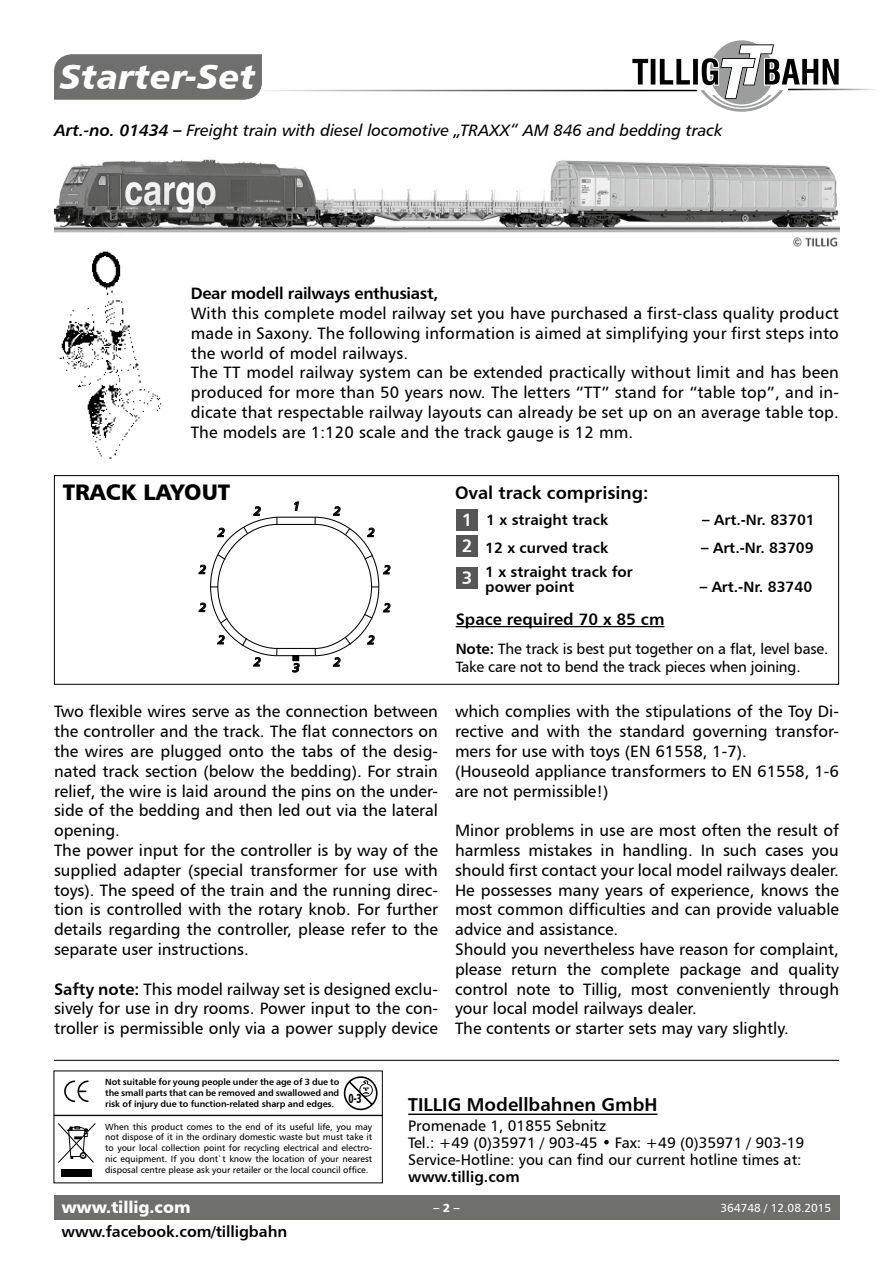
<style>
.page{position:relative;width:893px;height:1263px;background:#fff}
.page>*{position:absolute;margin:0;border:0;box-sizing:border-box;transform-origin:0 0}
.t1{font:34.5px "Humanist 777 BT Black Italic B";letter-spacing:.01em;color:#fff}
.t2{font:22.5px "Humanist 777 BT Black B";color:#000}
.t3{font:18.6px "Humanist 777 BT Bold B";color:#000}
.t4{font:18px "Humanist 777 BT Bold B";color:#000}
.t5{font:18px "Humanist 777 BT Bold B";color:#fff}
.t6{font:16.5px/19.8px "Humanist 777 BT Roman B";color:#000}
.t7{font:16.5px "Humanist 777 BT Italic B";color:#000}
.t8{font:16.5px "Humanist 777 BT Bold B";letter-spacing:-.02em;color:#000}
.t9{font:16.5px "Humanist 777 BT Bold B";color:#000}
.t10{font:16.5px "Humanist 777 BT Black B";letter-spacing:-.005em;color:#fff}
.t11{font:15.75px "Humanist 777 BT Bold B";letter-spacing:-.005em;color:#000}
.t12{font:15.3px/17px "Humanist 777 BT Roman B";color:#000}
.t13{font:15.3px "Humanist 777 BT Bold B";color:#000}
.t14{font:15px/15px "Humanist 777 BT Bold B";color:#000}
.t15{font:15px/18px "Humanist 777 BT Roman B";letter-spacing:-.01em;color:#000}
.t16{font:12.15px "Humanist 777 BT Bold Italic B";color:#000}
.t17{font:11.7px "Humanist 777 BT Roman B";color:#fff}
.t18{font:11.7px "Humanist 777 BT Black B";color:#fff}
.t19{font:11.4px "Humanist 777 BT Bold Italic B";color:#000}
.t20{font:9.75px "Humanist 777 BT Black B";color:#000}
.t21{font:9px/10.8px "Humanist 777 BT Roman B";color:#000;text-align:justify}
.t22{font:9px/10.8px "Humanist 777 BT Bold B";letter-spacing:-.01em;color:#000}
.s1{font-family:"Humanist 777 BT Bold Italic B"}
.s2{font-family:"Humanist 777 BT Black Italic B"}
.s3{font-size:18px;color:#fff}
.s4{font-family:"Humanist 777 BT Black B"}
.s5{font-family:"Humanist 777 BT Bold B"}
</style>
<div class="page">
<div style="left:54px;top:1195px;width:785px;height:25px;background:#6f6f6e"></div>
<hr style="left:247px;top:90px;width:450px;height:1px;background:#000">
<div style="left:54px;top:54px;width:208px;height:46px;background:#6f6f6e"></div>
<hr style="left:788px;top:89px;width:90px;height:1px;background:#000">
<svg style="left:631px;top:40px;width:208px;height:71px"></svg>
<img style="left:59px;top:252px;width:103px;height:207px">
<hr style="left:54px;top:1060px;width:785px;height:1px;background:#000">
<div style="left:54px;top:475px;width:785px;height:210px;border:1px solid #000"></div>
<svg style="left:198px;top:501px;width:192px;height:171px"></svg>
<div style="left:457px;top:509px;width:21px;height:21px;background:#565656"></div>
<div style="left:457px;top:536px;width:21px;height:21px;background:#565656"></div>
<div style="left:457px;top:568px;width:21px;height:21px;background:#565656"></div>
<hr style="left:456px;top:626px;width:208px;height:1px;background:#000">
<svg style="left:64px;top:1080px;width:25px;height:23px"></svg>
<svg style="left:58px;top:1123px;width:38px;height:40px"></svg>
<div style="left:62px;top:1169px;width:30px;height:8px;background:#000"></div>
<div style="left:54px;top:1070px;width:329px;height:46px;border:1px solid #000"></div>
<svg style="left:344px;top:1076px;width:34px;height:34px"></svg>
<hr style="left:408px;top:1113px;width:249px;height:2px;background:#000">
<img style="left:54px;top:159px;width:785px;height:93px">
<h1 class="t1" style="left:60px;top:54px;width:197px">Starter-Set</h1>
<p class="t7" style="left:54px;top:120px;width:670px"><span class="s1">Art.-no. 01434</span> <span class="s2">–</span> Freight train with diesel locomotive „TRAXX“ AM 846 and bedding track</p>
<p class="t8" style="left:191px;top:283px;width:249px">Dear modell railways enthusiast,</p>
<p class="t6" style="left:191px;top:303px;width:650px">With this complete model railway set you have purchased a first-class quality product made in Saxony. The following information is aimed at simplifying your first steps into the world of model railways.<br>The TT model railway system can be extended practically without limit and has been produced for more than 50 years now. The letters “TT” stand for “table top”, and in&shy;dicate that respectable railway layouts can already be set up on an average table top.<br>The models are 1:120 scale and the track gauge is 12 mm.</p>
<h2 class="t2" style="left:63px;top:477px;width:169px">TRACK LAYOUT</h2>
<p class="t4" style="left:455px;top:482px;width:195px">Oval track comprising:</p>
<p class="t16" style="left:293px;top:498px;width:9px">1</p>
<p class="t16" style="left:254px;top:503px;width:9px">2</p>
<p class="t16" style="left:333px;top:503px;width:9px">2</p>
<p class="t14" style="left:462px;top:512px;width:148px"><span class="s3">1</span> 1 x straight track</p>
<p class="t14" style="left:702px;top:512px;width:114px"><span class="s4">–</span> Art.-Nr. 83701</p>
<p class="t14" style="left:462px;top:539px;width:148px"><span class="s3">2</span> 12 x curved track</p>
<p class="t14" style="left:701px;top:539px;width:114px"><span class="s4">–</span> Art.-Nr. 83709</p>
<p class="t14" style="left:485px;top:564px;width:149px">1 x straight track for power point</p>
<p class="t19" style="left:218px;top:522px;width:8px">1</p>
<p class="t16" style="left:218px;top:525px;width:9px">2</p>
<p class="t16" style="left:368px;top:525px;width:9px">2</p>
<p class="t16" style="left:199px;top:562px;width:9px">2</p>
<p class="t16" style="left:199px;top:600px;width:9px">2</p>
<p class="t16" style="left:383px;top:562px;width:9px">2</p>
<p class="t16" style="left:383px;top:600px;width:9px">2</p>
<p class="t5" style="left:462px;top:566px;width:12px">3</p>
<p class="t9" style="left:456px;top:609px;width:210px">Space required 70 x 85 cm</p>
<p class="t15" style="left:456px;top:639px;width:374px"><span class="s5">Note:</span> The track is best put together on a flat, level base.<br>Take care not to bend the track pieces when joining.</p>
<p class="t14" style="left:700px;top:579px;width:114px"><span class="s4">–</span> Art.-Nr. 83740</p>
<p class="t16" style="left:218px;top:632px;width:9px">2</p>
<p class="t16" style="left:368px;top:632px;width:9px">2</p>
<p class="t16" style="left:254px;top:654px;width:9px">2</p>
<p class="t16" style="left:334px;top:654px;width:9px">2</p>
<p class="t16" style="left:293px;top:660px;width:9px">3</p>
<p class="t6" style="left:54px;top:701px;width:385px">Two flexible wires serve as the connection between the controller and the track. The flat connectors on the wires are plugged onto the tabs of the desig&shy;nated track section (below the bedding). For strain relief, the wire is laid around the pins on the under&shy;side of the bedding and then led out via the lateral opening.<br>The power input for the controller is by way of the supplied adapter (special transformer for use with toys). The speed of the train and the running direc&shy;tion is controlled with the rotary knob. For further details regarding the controller, please refer to the separate user instructions.</p>
<p class="t6" style="left:54px;top:979px;width:385px;text-align:justify"><span class="s5">Safty note:</span> This model railway set is designed exclu&shy;sively for use in dry rooms. Power input to the con&shy;troller is permissible only via a power supply device</p>
<p class="t6" style="left:455px;top:701px;width:385px">which complies with the stipulations of the Toy Di&shy;rective and with the standard governing transfor&shy;mers for use with toys (EN 61558, 1-7).<br>(Houseold appliance transformers to EN 61558, 1-6 are not permissible!)</p>
<p class="t6" style="left:455px;top:820px;width:385px">Minor problems in use are most often the result of harmless mistakes in handling. In such cases you should first contact your local model railways dealer.<br>He possesses many years of experience, knows the most common difficulties and can provide valuable advice and assistance.<br>Should you nevertheless have reason for complaint, please return the complete package and quality control note to Tillig, most conveniently through your local model railways dealer.<br>The contents or starter sets may vary slightly.</p>
<p class="t22" style="left:105px;top:1076px;width:258px">Not suitable for young people under the age of 3 due to<br>the small parts that can be removed and swallowed and<br>risk of injury due to function-related sharp and edges. <sup>0-3</sup></p>
<p class="t20" style="left:264px;top:1091px;width:22px">0-30-3</p>
<p class="t21" style="left:105px;top:1121px;width:268px">When this product comes to the end of its useful life, you may not dispose of it in the ordinary domestic waste but must take it to your local collection point for recycling electrical and electro&shy;nic equipment. If you dont`t know the location of your nearest disposal centre please ask your retailer or the local council office.</p>
<p class="t10" style="left:61px;top:1196px;width:131px">www.tillig.com</p>
<p class="t11" style="left:62px;top:1221px;width:227px">www.facebook.com/tilligbahn</p>
<p class="t3" style="left:408px;top:1093px;width:251px">TILLIG Modellbahnen GmbH</p>
<p class="t12" style="left:408px;top:1117px;width:398px">Promenade 1, 01855 Sebnitz<br>Tel.: +49 (0)35971 / 903-45 <span class="s5">•</span> Fax: +49 (0)35971 / 903-19<br>Service-Hotline: you can find our current hotline times at:</p>
<p class="t13" style="left:408px;top:1167px;width:113px">www.tillig.com</p>
<p class="t18" style="left:433px;top:1200px;width:28px">– 2 –</p>
<p class="t17" style="left:721px;top:1200px;width:112px">364748 / 12.08.2015</p>
</div>
